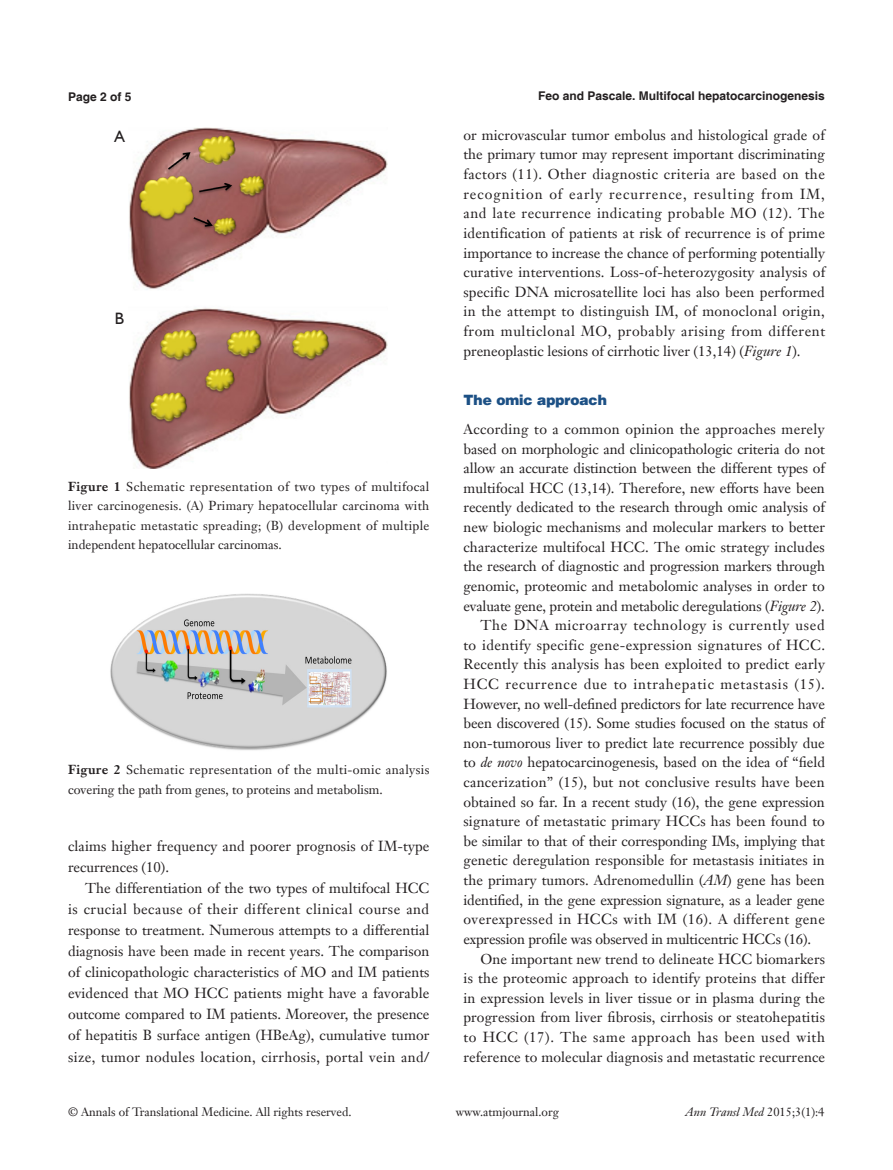
<style>
.page{position:relative;width:893px;height:1170px;background:#fff}
.page>*{position:absolute;margin:0;border:0;box-sizing:border-box;transform-origin:0 0}
.栏目{font:16.5px "Humanist 521 BT";color:#231f20}
.t1{font:14.25px/19.6px "Janson Text LT";letter-spacing:.01em;color:#231f20;text-align:justify}
.一级标题-6_5{font:900 14.25px "Helvetica";color:#1c5085}
.栏目-2{font:12.75px/19.5px "Janson Text LT";color:#231f20;text-align:justify}
.t2{font:12px "Janson Text LT";color:#231f20}
.t3{font:700 12px "Helvetica";color:#231f20}
.t4{font:italic 12px "Janson Text LT";color:#231f20}
.s1{font-weight:700}
.s2{font-style:italic}
.s3{font-style:normal}
</style>
<div class="page">
<img style="left:110px;top:593px;width:277px;height:157px">
<img style="left:129px;top:128px;width:259px;height:340px">
<p class="t3" style="left:68px;top:89px;width:65px">Page 2 of 5</p>
<p class="栏目" style="left:115px;top:126px;width:12px">A</p>
<p class="栏目" style="left:115px;top:308px;width:11px">B</p>
<p class="栏目-2" style="left:68px;top:476px;width:363px"><span class="s1">Figure 1</span> Schematic representation of two types of multifocal liver carcinogenesis. (A) Primary hepatocellular carcinoma with intrahepatic metastatic spreading; (B) development of multiple independent hepatocellular carcinomas.</p>
<p class="栏目-2" style="left:68px;top:760px;width:363px"><span class="s1">Figure 2</span> Schematic representation of the multi-omic analysis covering the path from genes, to proteins and metabolism.</p>
<p class="t1" style="left:68px;top:834px;width:363px;line-height:21.1px">claims higher frequency and poorer prognosis of IM-type recurrences (10).</p>
<p class="t1" style="left:68px;top:877px;width:363px;line-height:21.1px;text-indent:17px">The differentiation of the two types of multifocal HCC is crucial because of their different clinical course and response to treatment. Numerous attempts to a differential diagnosis have been made in recent years. The comparison of clinicopathologic characteristics of MO and IM patients evidenced that MO HCC patients might have a favorable outcome compared to IM patients. Moreover, the presence of hepatitis B surface antigen (HBeAg), cumulative tumor size, tumor nodules location, cirrhosis, portal vein and/</p>
<p class="t3" style="left:538px;top:88px;width:288px">Feo and Pascale. Multifocal hepatocarcinogenesis</p>
<p class="t1" style="left:463px;top:125px;width:363px">or microvascular tumor embolus and histological grade of the primary tumor may represent important discriminating factors (11). Other diagnostic criteria are based on the recognition of early recurrence, resulting from IM, and late recurrence indicating probable MO (12). The identification of patients at risk of recurrence is of prime importance to increase the chance of performing potentially curative interventions. Loss-of-heterozygosity analysis of specific DNA microsatellite loci has also been performed in the attempt to distinguish IM, of monoclonal origin, from multiclonal MO, probably arising from different preneoplastic lesions of cirrhotic liver (13,14) (<span class="s2">Figure 1</span>).</p>
<p class="一级标题-6_5" style="left:463px;top:390px;width:145px">The omic approach</p>
<p class="t1" style="left:463px;top:419px;width:363px">According to a common opinion the approaches merely based on morphologic and clinicopathologic criteria do not allow an accurate distinction between the different types of multifocal HCC (13,14). Therefore, new efforts have been recently dedicated to the research through omic analysis of new biologic mechanisms and molecular markers to better characterize multifocal HCC. The omic strategy includes the research of diagnostic and progression markers through genomic, proteomic and metabolomic analyses in order to evaluate gene, protein and metabolic deregulations (<span class="s2">Figure 2</span>).</p>
<p class="t1" style="left:463px;top:615px;width:363px;text-indent:17px">The DNA microarray technology is currently used to identify specific gene-expression signatures of HCC.<br>Recently this analysis has been exploited to predict early HCC recurrence due to intrahepatic metastasis (15).<br>However, no well-defined predictors for late recurrence have been discovered (15). Some studies focused on the status of non-tumorous liver to predict late recurrence possibly due to <span class="s2">de novo</span> hepatocarcinogenesis, based on the idea of “field cancerization” (15), but not conclusive results have been obtained so far. In a recent study (16), the gene expression signature of metastatic primary HCCs has been found to be similar to that of their corresponding IMs, implying that genetic deregulation responsible for metastasis initiates in the primary tumors. Adrenomedullin (<span class="s2">AM</span>) gene has been identified, in the gene expression signature, as a leader gene overexpressed in HCCs with IM (16). A different gene expression profile was observed in multicentric HCCs (16).</p>
<p class="t1" style="left:463px;top:948px;width:363px;text-indent:17px">One important new trend to delineate HCC biomarkers is the proteomic approach to identify proteins that differ in expression levels in liver tissue or in plasma during the progression from liver fibrosis, cirrhosis or steatohepatitis to HCC (17). The same approach has been used with reference to molecular diagnosis and metastatic recurrence</p>
<p class="t2" style="left:68px;top:1104px;width:285px">© Annals of Translational Medicine. All rights reserved.</p>
<p class="t2" style="left:456px;top:1104px;width:105px">www.atmjournal.org</p>
<p class="t4" style="left:686px;top:1104px;width:140px">Ann Transl Med <span class="s3">2015;3(1):4</span></p>
</div>
